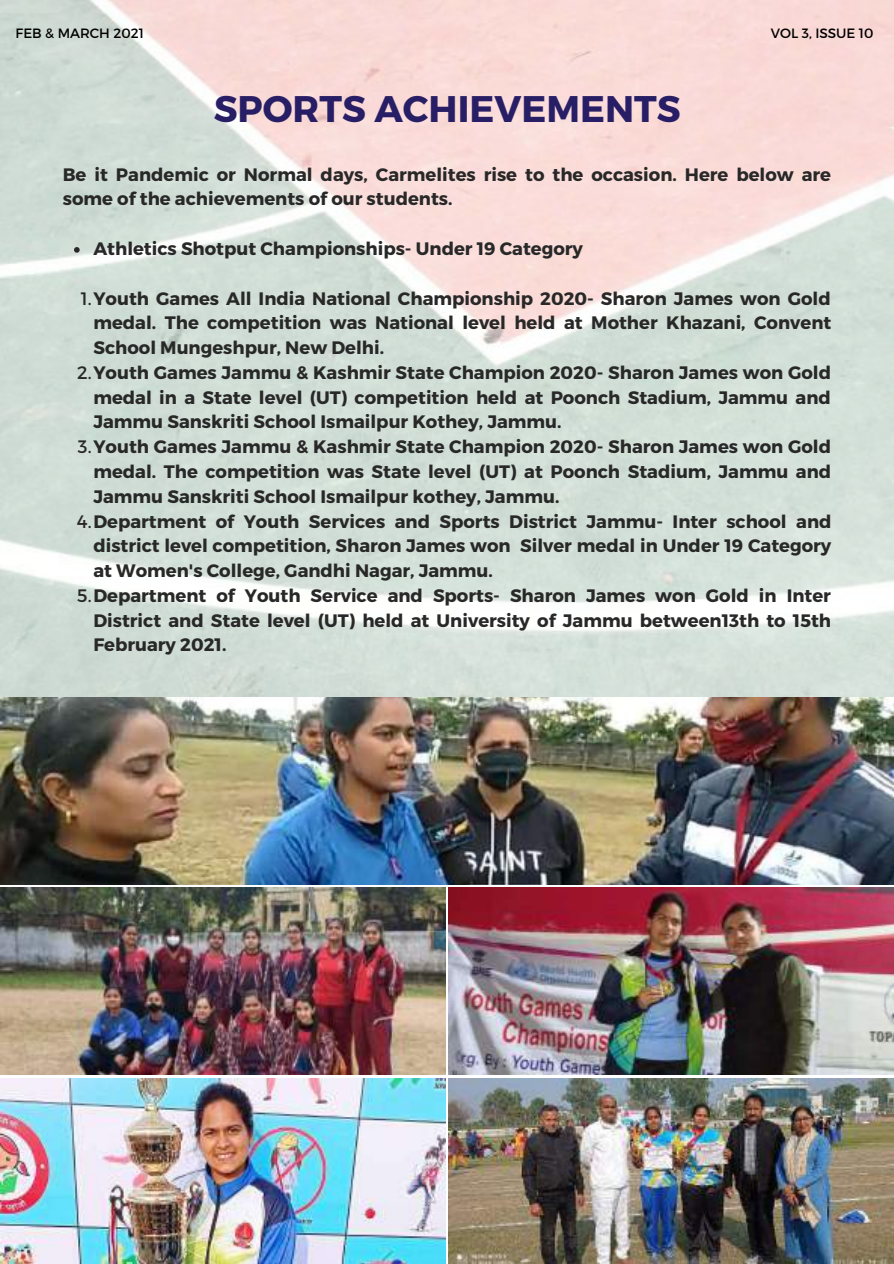
<style>
.page{position:relative;width:894px;height:1264px;background:#fff}
.page>*{position:absolute;margin:0;border:0;box-sizing:border-box;transform-origin:0 0}
.t1{font:700 37.05px "Montserrat";color:#281e66}
.t2{font:700 18px/24.8px "Montserrat";color:#282828}
.t3{font:13.5px "Montserrat";color:#000}
.s1{font-weight:400}
</style>
<div class="page">
<img style="left:0;top:697px;width:893px;height:187px">
<img style="left:0;top:887px;width:445px;height:187px">
<img style="left:448px;top:887px;width:445px;height:187px">
<img style="left:0;top:1078px;width:445px;height:185px">
<img style="left:448px;top:1078px;width:445px;height:185px">
<svg style="left:74px;top:247px;width:6px;height:6px"></svg>
<p class="t3" style="left:16px;top:24px;width:130px">FEB &amp; MARCH 2021</p>
<p class="t3" style="left:770px;top:24px;width:104px">VOL 3, ISSUE 10</p>
<h1 class="t1" style="left:214px;top:84px;width:468px">SPORTS ACHIEVEMENTS</h1>
<p class="t2" style="left:63px;top:161px;width:769px">Be it Pandemic or Normal days, Carmelites rise to the occasion. Here below are some of the achievements of our students.</p>
<p class="t2" style="left:93px;top:235px;width:491px">Athletics Shotput Championships- Under 19 Category</p>
<p class="t2" style="left:81px;top:285px;width:751px"><span class="s1">1.</span>Youth Games All India National Championship 2020- Sharon James won Gold</p>
<p class="t2" style="left:93px;top:309px;width:739px">medal. The competition was National level held at Mother Khazani, Convent</p>
<p class="t2" style="left:93px;top:334px;width:292px">School Mungeshpur, New Delhi.</p>
<p class="t2" style="left:77px;top:359px;width:755px"><span class="s1">2.</span>Youth Games Jammu &amp; Kashmir State Champion 2020- Sharon James won Gold</p>
<p class="t2" style="left:93px;top:384px;width:738px">medal in a State level (UT) competition held at Poonch Stadium, Jammu and</p>
<p class="t2" style="left:93px;top:409px;width:469px">Jammu Sanskriti School Ismailpur Kothey, Jammu.</p>
<p class="t2" style="left:78px;top:433px;width:754px"><span class="s1">3.</span>Youth Games Jammu &amp; Kashmir State Champion 2020- Sharon James won Gold</p>
<p class="t2" style="left:93px;top:458px;width:739px">medal. The competition was State level (UT) at Poonch Stadium, Jammu and</p>
<p class="t2" style="left:93px;top:483px;width:467px">Jammu Sanskriti School Ismailpur kothey, Jammu.</p>
<p class="t2" style="left:77px;top:508px;width:756px"><span class="s1">4.</span>Department of Youth Services and Sports District Jammu- Inter school and</p>
<p class="t2" style="left:93px;top:532px;width:739px">district level competition, Sharon James won Silver medal in Under 19 Category</p>
<p class="t2" style="left:93px;top:557px;width:401px">at Women's College, Gandhi Nagar, Jammu.</p>
<p class="t2" style="left:77px;top:582px;width:755px"><span class="s1">5.</span>Department of Youth Service and Sports- Sharon James won Gold in Inter</p>
<p class="t2" style="left:93px;top:607px;width:739px">District and State level (UT) held at University of Jammu between13th to 15th</p>
<p class="t2" style="left:93px;top:631px;width:134px">February 2021.</p>
</div>
